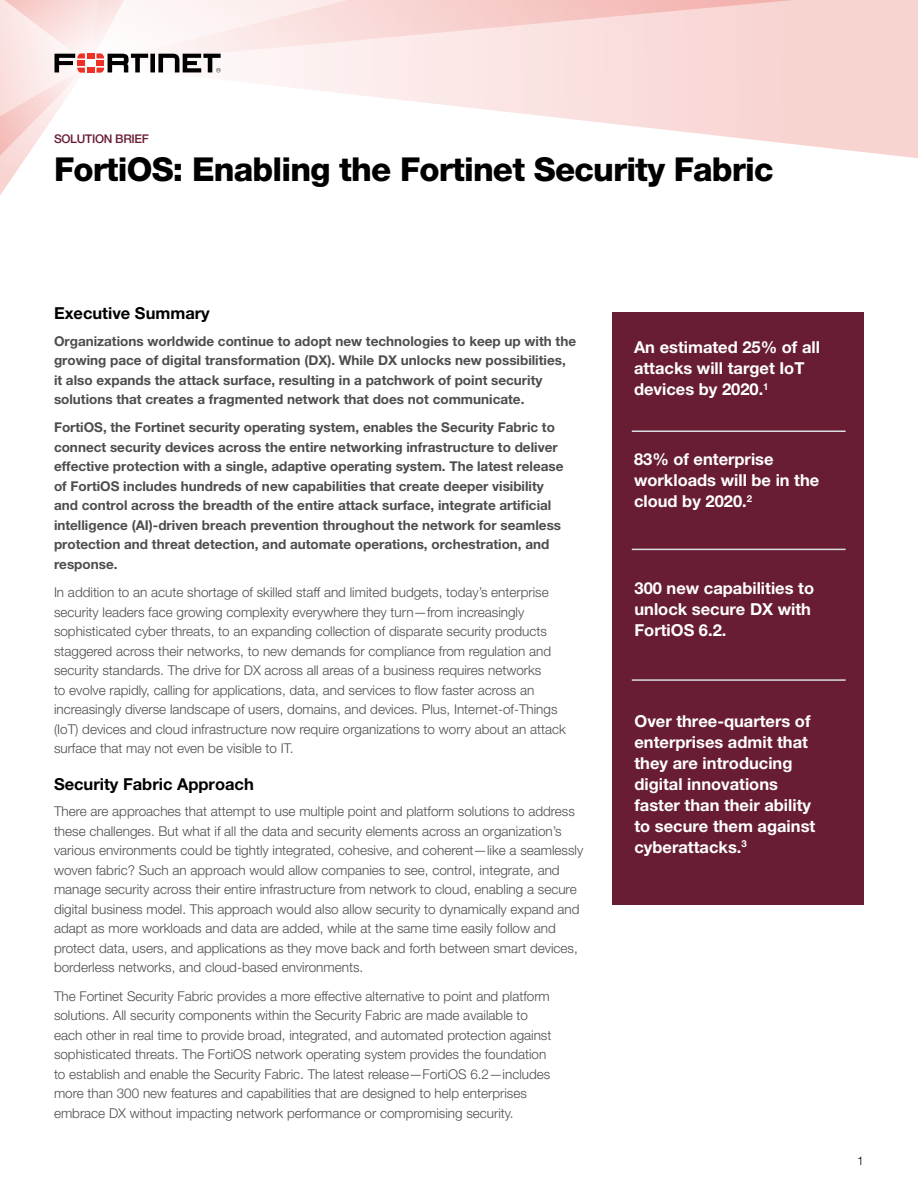
<style>
.page{position:relative;width:918px;height:1188px;background:#fff}
.page>*{position:absolute;margin:0;border:0;box-sizing:border-box;transform-origin:0 0}
.t1{font:800 33px "Helvetica Neue LT Pro";letter-spacing:-.025em;color:#000}
.t2{font:700 16.5px/21px "Helvetica Neue LT Pro";color:#fff}
.t3{font:700 16.5px "Helvetica Neue LT Pro";color:#000}
.t4{font:300 13.5px/19.5px "Helvetica Neue LT Pro";color:#4d4d4f}
.t5{font:700 13.5px/19.5px "Helvetica Neue LT Pro";color:#4d4d4f}
.t6{font:500 12px "Helvetica Neue LT Pro";letter-spacing:-.025em;color:#681d33}
.t7{font:300 12px "Helvetica Neue LT Pro";color:#000}
</style>
<div class="page">
<svg style="left:251px;top:65px;width:667px;height:93px"></svg>
<svg style="left:221px;top:0;width:697px;height:65px;background:#f9dbd9"></svg>
<svg style="left:0;top:0;width:221px;height:195px"></svg>
<div style="left:612px;top:312px;width:252px;height:593px;background:#681d33"></div>
<hr style="left:632px;top:430px;width:214px;height:2px;background:#d6dee1">
<hr style="left:632px;top:549px;width:214px;height:1px;background:#d6dee1">
<hr style="left:632px;top:679px;width:214px;height:2px;background:#d6dee1">
<p class="t6" style="left:54px;top:132px;width:97px">SOLUTION BRIEF</p>
<h1 class="t1" style="left:54px;top:150px;width:721px">FortiOS: Enabling the Fortinet Security Fabric</h1>
<p class="t3" style="left:54px;top:303px;width:157px">Executive Summary</p>
<p class="t5" style="left:54px;top:331px;width:524px">Organizations worldwide continue to adopt new technologies to keep up with the growing pace of digital transformation (DX). While DX unlocks new possibilities, it also expands the attack surface, resulting in a patchwork of point security solutions that creates a fragmented network that does not communicate.</p>
<p class="t5" style="left:54px;top:418px;width:511px">FortiOS, the Fortinet security operating system, enables the Security Fabric to connect security devices across the entire networking infrastructure to deliver effective protection with a single, adaptive operating system. The latest release of FortiOS includes hundreds of new capabilities that create deeper visibility and control across the breadth of the entire attack surface, integrate artificial intelligence (AI)-driven breach prevention throughout the network for seamless protection and threat detection, and automate operations, orchestration, and response.</p>
<p class="t4" style="left:54px;top:583px;width:513px">In addition to an acute shortage of skilled staff and limited budgets, today’s enterprise security leaders face growing complexity everywhere they turn—from increasingly sophisticated cyber threats, to an expanding collection of disparate security products staggered across their networks, to new demands for compliance from regulation and security standards. The drive for DX across all areas of a business requires networks<br>to evolve rapidly, calling for applications, data, and services to flow faster across an increasingly diverse landscape of users, domains, and devices. Plus, Internet-of-Things (IoT) devices and cloud infrastructure now require organizations to worry about an attack surface that may not even be visible to IT.</p>
<p class="t3" style="left:54px;top:774px;width:201px">Security Fabric Approach</p>
<p class="t4" style="left:54px;top:801px;width:531px">There are approaches that attempt to use multiple point and platform solutions to address these challenges. But what if all the data and security elements across an organization’s various environments could be tightly integrated, cohesive, and coherent—like a seamlessly woven fabric? Such an approach would allow companies to see, control, integrate, and manage security across their entire infrastructure from network to cloud, enabling a secure digital business model. This approach would also allow security to dynamically expand and adapt as more workloads and data are added, while at the same time easily follow and protect data, users, and applications as they move back and forth between smart devices, borderless networks, and cloud-based environments.</p>
<p class="t4" style="left:54px;top:986px;width:499px">The Fortinet Security Fabric provides a more effective alternative to point and platform solutions. All security components within the Security Fabric are made available to each other in real time to provide broad, integrated, and automated protection against sophisticated threats. The FortiOS network operating system provides the foundation to establish and enable the Security Fabric. The latest release—FortiOS 6.2—includes more than 300 new features and capabilities that are designed to help enterprises embrace DX without impacting network performance or compromising security.</p>
<p class="t2" style="left:634px;top:336px;width:188px">An estimated 25% of all attacks will target IoT devices by 2020.<sup>1</sup></p>
<p class="t2" style="left:634px;top:449px;width:187px">83% of enterprise workloads will be in the cloud by 2020.<sup>2</sup></p>
<p class="t2" style="left:634px;top:577px;width:181px">300 new capabilities to unlock secure DX with<br>FortiOS 6.2.</p>
<p class="t2" style="left:634px;top:710px;width:182px">Over three-quarters of enterprises admit that they are introducing digital innovations faster than their ability to secure them against cyberattacks.<sup>3</sup></p>
<p class="t7" style="left:857px;top:1154px;width:8px">1</p>
</div>
